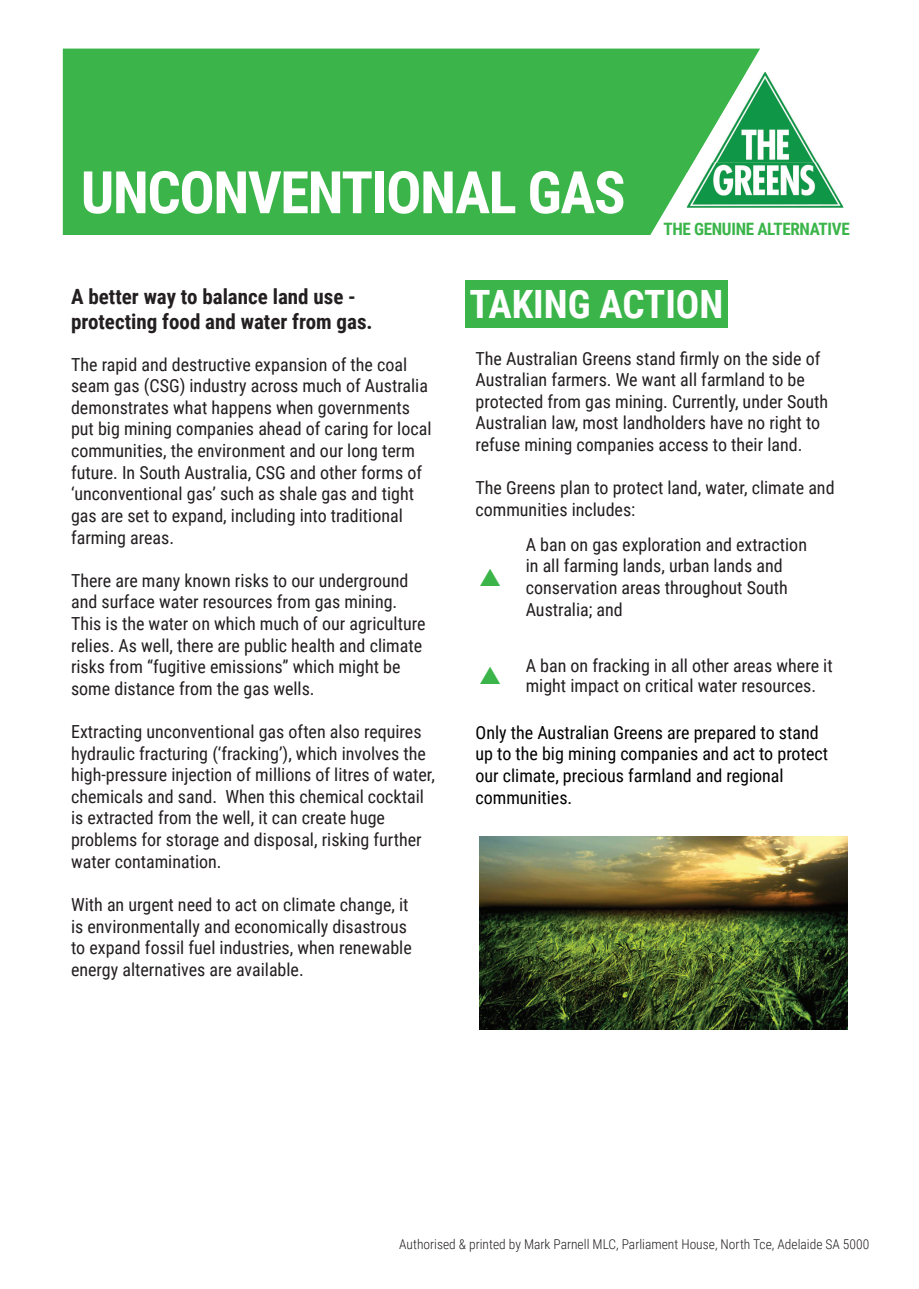
<style>
.page{position:relative;width:919px;height:1289px;background:#fff}
.page>*{position:absolute;margin:0;border:0;box-sizing:border-box;transform-origin:0 0}
.t1{font:700 58.65px "Roboto Condensed";letter-spacing:-.025em;color:#fff}
.t2{font:700 39px "Roboto Condensed";color:#fff}
.t3{font:700 21px/25.2px "Roboto Condensed";color:#231f20}
.t4{font:18px/21.6px "Roboto Condensed";color:#231f20}
.t5{font:18px/21.6px "Roboto Condensed";color:#000}
.t6{font:700 17.1px "Roboto Condensed";letter-spacing:-.02em;color:#3bb54a}
.t7{font:300 13.5px "Roboto Condensed";color:#231f20}
</style>
<div class="page">
<div style="left:63px;top:49px;width:697px;height:186px;background:#3bb54a"></div>
<img style="left:746px;top:72px;width:71px;height:90px">
<img style="left:686px;top:162px;width:157px;height:46px">
<img style="left:686px;top:72px;width:60px;height:101px">
<div style="left:465px;top:280px;width:262px;height:47px;background:#3bb54a"></div>
<img style="left:479px;top:836px;width:368px;height:193px">
<h1 class="t1" style="left:81px;top:151px;width:546px">UNCONVENTIONAL GAS</h1>
<p class="t6" style="left:663px;top:217px;width:188px">THE GENUINE ALTERNATIVE</p>
<p class="t3" style="left:71px;top:283px;width:303px">A better way to balance land use - protecting food and water from gas.</p>
<p class="t4" style="left:71px;top:353px;width:362px">The rapid and destructive expansion of the coal seam gas (CSG) industry across much of Australia demonstrates what happens when governments put big mining companies ahead of caring for local communities, the environment and our long term future. In South Australia, CSG and other forms of ‘unconventional gas’ such as shale gas and tight gas are set to expand, including into traditional farming areas.</p>
<p class="t4" style="left:71px;top:569px;width:356px">There are many known risks to our underground and surface water resources from gas mining.<br>This is the water on which much of our agriculture relies. As well, there are public health and climate risks from “fugitive emissions” which might be some distance from the gas wells.</p>
<p class="t4" style="left:71px;top:720px;width:365px">Extracting unconventional gas often also requires hydraulic fracturing (‘fracking’), which involves the high-pressure injection of millions of litres of water, chemicals and sand. When this chemical cocktail is extracted from the well, it can create huge problems for storage and disposal, risking further water contamination.</p>
<p class="t4" style="left:71px;top:893px;width:342px">With an urgent need to act on climate change, it is environmentally and economically disastrous to expand fossil fuel industries, when renewable energy alternatives are available.</p>
<h2 class="t2" style="left:469px;top:276px;width:255px">TAKING ACTION</h2>
<p class="t4" style="left:475px;top:347px;width:354px">The Australian Greens stand firmly on the side of Australian farmers. We want all farmland to be protected from gas mining. Currently, under South Australian law, most landholders have no right to refuse mining companies access to their land.</p>
<p class="t4" style="left:475px;top:476px;width:360px">The Greens plan to protect land, water, climate and communities includes:</p>
<p class="t4" style="left:525px;top:533px;width:283px">A ban on gas exploration and extraction in all farming lands, urban lands and conservation areas throughout South<br>Australia; and</p>
<p class="t4" style="left:525px;top:655px;width:308px;line-height:19.5px">A ban on fracking in all other areas where it might impact on critical water resources.</p>
<p class="t5" style="left:475px;top:721px;width:354px">Only the Australian Greens are prepared to stand up to the big mining companies and act to protect our climate, precious farmland and regional communities.</p>
<p class="t7" style="left:399px;top:1234px;width:471px">Authorised &amp; printed by Mark Parnell MLC, Parliament House, North Tce, Adelaide SA 5000</p>
</div>
